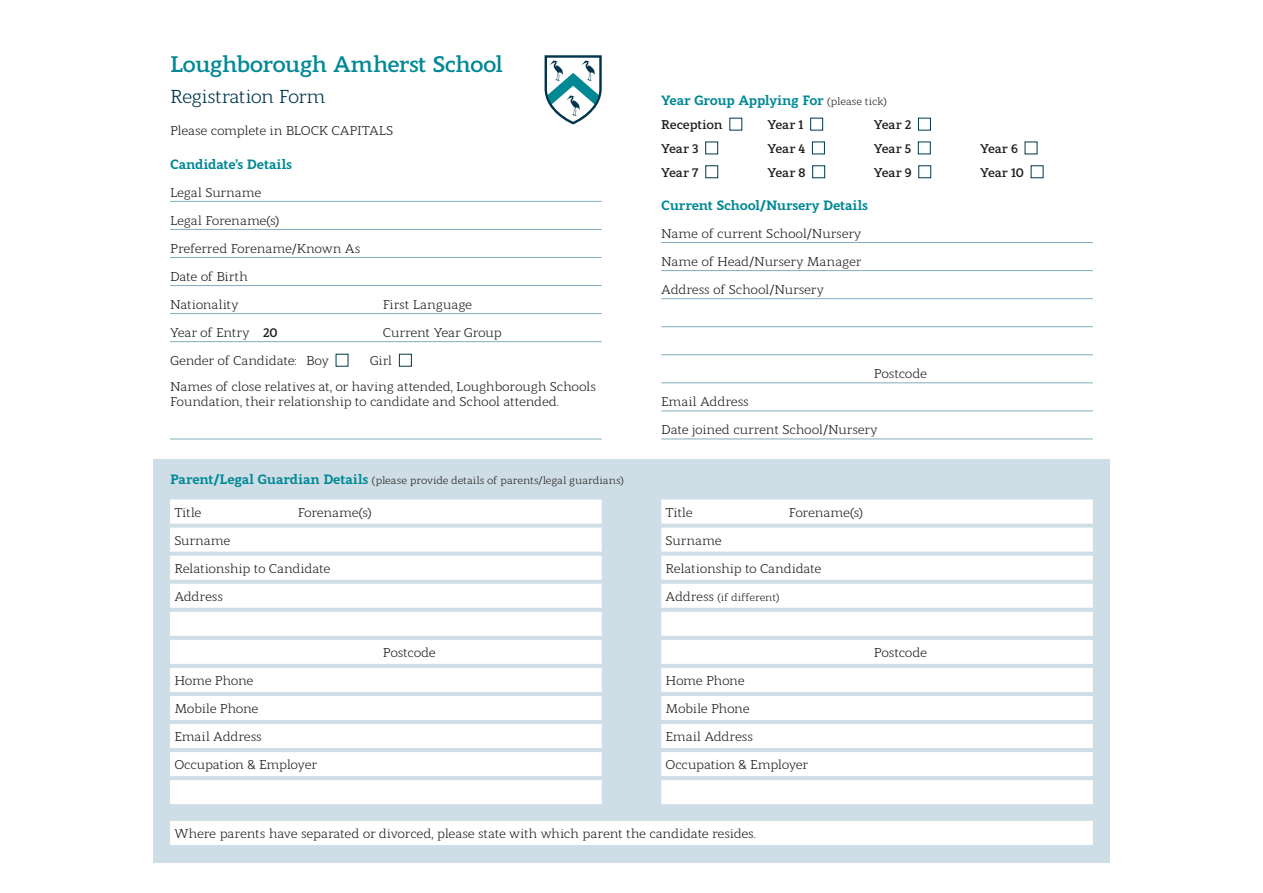
<style>
.page{position:relative;width:1263px;height:893px;background:#fff}
.page>*{position:absolute;margin:0;border:0;box-sizing:border-box;transform-origin:0 0}
.Header_-_Info_book{font:700 22.5px "Modum";letter-spacing:-.03em;color:#008895}
.Subhead_B_-_Info_boo{font:18.75px "Modum";letter-spacing:-.04em;color:#00364d}
.Form_-_sub_head{font:800 13.5px "Modum";letter-spacing:-.02em;color:#008895}
.Form_-_line_under{font:12.75px "Modum";letter-spacing:-.025em;color:#231f20}
.Form_-_no_line_under{font:12.75px/15.3px "Modum";letter-spacing:-.025em;color:#231f20}
.Form_-_no_line_under-2{font:700 12.75px "Modum";letter-spacing:-.015em;color:#231f20}
.Form_-_sub_head-2{font:10.5px "Modum";letter-spacing:-.015em;color:#231f20}
.Form_-_line_under-2{font:10.5px "Modum";letter-spacing:-.015em;color:#231f20}
.s1{font-weight:700}
.s2{font-weight:800;font-size:13.5px;color:#008895}
.s3{font-weight:400;font-size:10.5px;color:#231f20}
.s4{font-size:12.75px}
</style>
<div class="page">
<hr style="left:170px;top:201px;width:432px;height:1px;background:#84abbd">
<hr style="left:170px;top:229px;width:432px;height:1px;background:#84abbd">
<hr style="left:170px;top:257px;width:432px;height:1px;background:#84abbd">
<hr style="left:170px;top:285px;width:432px;height:1px;background:#84abbd">
<hr style="left:170px;top:313px;width:432px;height:1px;background:#84abbd">
<hr style="left:170px;top:341px;width:432px;height:1px;background:#84abbd">
<hr style="left:170px;top:439px;width:432px;height:1px;background:#84abbd">
<div style="left:399px;top:354px;width:13px;height:13px;border:1px solid #00364d"></div>
<hr style="left:661px;top:242px;width:432px;height:1px;background:#84abbd">
<hr style="left:661px;top:270px;width:432px;height:1px;background:#84abbd">
<hr style="left:661px;top:298px;width:432px;height:1px;background:#84abbd">
<hr style="left:661px;top:326px;width:432px;height:1px;background:#84abbd">
<hr style="left:661px;top:354px;width:432px;height:1px;background:#84abbd">
<hr style="left:661px;top:382px;width:432px;height:1px;background:#84abbd">
<hr style="left:661px;top:410px;width:432px;height:1px;background:#84abbd">
<hr style="left:661px;top:439px;width:432px;height:1px;background:#84abbd">
<div style="left:810px;top:118px;width:13px;height:13px;border:1px solid #00364d"></div>
<div style="left:918px;top:118px;width:13px;height:13px;border:1px solid #00364d"></div>
<div style="left:705px;top:142px;width:13px;height:12px;border:1px solid #00364d"></div>
<div style="left:812px;top:142px;width:13px;height:12px;border:1px solid #00364d"></div>
<div style="left:918px;top:142px;width:13px;height:12px;border:1px solid #00364d"></div>
<div style="left:812px;top:165px;width:13px;height:13px;border:1px solid #00364d"></div>
<div style="left:153px;top:459px;width:957px;height:404px;background:#cfdee6"></div>
<div style="left:170px;top:500px;width:432px;height:24px;background:#fff"></div>
<div style="left:170px;top:528px;width:432px;height:24px;background:#fff"></div>
<div style="left:170px;top:556px;width:432px;height:24px;background:#fff"></div>
<div style="left:170px;top:584px;width:432px;height:24px;background:#fff"></div>
<div style="left:170px;top:612px;width:432px;height:24px;background:#fff"></div>
<div style="left:170px;top:640px;width:432px;height:24px;background:#fff"></div>
<div style="left:170px;top:668px;width:432px;height:24px;background:#fff"></div>
<div style="left:170px;top:696px;width:432px;height:24px;background:#fff"></div>
<div style="left:170px;top:724px;width:432px;height:24px;background:#fff"></div>
<div style="left:170px;top:752px;width:432px;height:24px;background:#fff"></div>
<div style="left:170px;top:780px;width:432px;height:24px;background:#fff"></div>
<div style="left:661px;top:500px;width:432px;height:24px;background:#fff"></div>
<div style="left:661px;top:528px;width:432px;height:24px;background:#fff"></div>
<div style="left:661px;top:556px;width:432px;height:24px;background:#fff"></div>
<div style="left:661px;top:584px;width:432px;height:24px;background:#fff"></div>
<div style="left:661px;top:612px;width:432px;height:24px;background:#fff"></div>
<div style="left:661px;top:640px;width:432px;height:24px;background:#fff"></div>
<div style="left:661px;top:668px;width:432px;height:24px;background:#fff"></div>
<div style="left:661px;top:696px;width:432px;height:24px;background:#fff"></div>
<div style="left:661px;top:724px;width:432px;height:24px;background:#fff"></div>
<div style="left:661px;top:752px;width:432px;height:24px;background:#fff"></div>
<div style="left:661px;top:780px;width:432px;height:24px;background:#fff"></div>
<div style="left:170px;top:821px;width:923px;height:24px;background:#fff"></div>
<svg style="left:545px;top:55px;width:57px;height:69px"></svg>
<p class="Header_-_Info_book" style="left:170px;top:46px;width:335px">Loughborough Amherst School</p>
<p class="Subhead_B_-_Info_boo" style="left:170px;top:82px;width:157px">Registration Form</p>
<p class="Form_-_no_line_under" style="left:170px;top:122px;width:225px">Please complete in BLOCK CAPITALS</p>
<p class="Form_-_sub_head" style="left:170px;top:153px;width:124px">Candidate’s Details</p>
<p class="Form_-_line_under" style="left:170px;top:183px;width:93px">Legal Surname</p>
<p class="Form_-_line_under" style="left:170px;top:211px;width:111px">Legal Forename(s)</p>
<p class="Form_-_line_under" style="left:170px;top:239px;width:192px">Preferred Forename/Known As</p>
<p class="Form_-_line_under" style="left:170px;top:267px;width:79px">Date of Birth</p>
<p class="Form_-_line_under" style="left:170px;top:295px;width:70px">Nationality</p>
<p class="Form_-_line_under" style="left:383px;top:295px;width:91px">First Language</p>
<p class="Form_-_line_under" style="left:170px;top:323px;width:109px">Year of Entry <span class="s1">20</span></p>
<p class="Form_-_line_under" style="left:383px;top:323px;width:121px">Current Year Group</p>
<p class="Form_-_no_line_under" style="left:170px;top:352px;width:160px">Gender of Candidate: Boy</p>
<p class="Form_-_no_line_under" style="left:370px;top:352px;width:24px">Girl</p>
<p class="Form_-_no_line_under" style="left:170px;top:378px;width:427px">Names of close relatives at, or having attended, Loughborough Schools<br>Foundation, their relationship to candidate and School attended.</p>
<p class="Form_-_sub_head-2" style="left:170px;top:473px;width:455px"><span class="s2">Parent/Legal Guardian Details</span> (please provide details of parents/legal guardians)</p>
<p class="Form_-_line_under" style="left:174px;top:502px;width:29px">Title</p>
<p class="Form_-_line_under" style="left:298px;top:502px;width:76px">Forename(s)</p>
<p class="Form_-_line_under" style="left:174px;top:530px;width:58px">Surname</p>
<p class="Form_-_line_under" style="left:174px;top:558px;width:158px">Relationship to Candidate</p>
<p class="Form_-_line_under" style="left:174px;top:586px;width:50px">Address</p>
<p class="Form_-_line_under" style="left:174px;top:671px;width:81px">Home Phone</p>
<p class="Form_-_line_under" style="left:174px;top:699px;width:86px">Mobile Phone</p>
<p class="Form_-_line_under" style="left:174px;top:727px;width:89px">Email Address</p>
<p class="Form_-_line_under" style="left:174px;top:755px;width:144px">Occupation &amp; Employer</p>
<p class="Form_-_line_under" style="left:383px;top:643px;width:55px">Postcode</p>
<p class="Form_-_sub_head" style="left:661px;top:90px;width:227px">Year Group Applying For <span class="s3">(please tick)</span></p>
<p class="Form_-_no_line_under-2" style="left:661px;top:114px;width:63px">Reception</p>
<p class="Form_-_no_line_under-2" style="left:767px;top:114px;width:37px">Year 1</p>
<p class="Form_-_no_line_under-2" style="left:874px;top:114px;width:39px">Year 2</p>
<p class="Form_-_no_line_under-2" style="left:661px;top:138px;width:39px">Year 3</p>
<p class="Form_-_no_line_under-2" style="left:767px;top:138px;width:39px">Year 4</p>
<p class="Form_-_no_line_under-2" style="left:874px;top:138px;width:39px">Year 5</p>
<p class="Form_-_no_line_under-2" style="left:980px;top:138px;width:39px">Year 6</p>
<p class="Form_-_no_line_under-2" style="left:661px;top:162px;width:39px">Year 7</p>
<p class="Form_-_no_line_under-2" style="left:767px;top:162px;width:40px">Year 8</p>
<p class="Form_-_no_line_under-2" style="left:874px;top:162px;width:39px">Year 9</p>
<p class="Form_-_no_line_under-2" style="left:980px;top:162px;width:45px">Year 10</p>
<p class="Form_-_sub_head" style="left:661px;top:194px;width:209px">Current School/Nursery Details</p>
<p class="Form_-_line_under" style="left:661px;top:224px;width:202px">Name of current School/Nursery</p>
<p class="Form_-_line_under" style="left:661px;top:252px;width:202px">Name of Head/Nursery Manager</p>
<p class="Form_-_line_under" style="left:661px;top:280px;width:164px">Address of School/Nursery</p>
<p class="Form_-_line_under" style="left:874px;top:364px;width:55px">Postcode</p>
<p class="Form_-_line_under" style="left:661px;top:392px;width:89px">Email Address</p>
<p class="Form_-_line_under" style="left:661px;top:420px;width:218px">Date joined current School/Nursery</p>
<p class="Form_-_line_under" style="left:665px;top:502px;width:29px">Title</p>
<p class="Form_-_line_under" style="left:789px;top:502px;width:76px">Forename(s)</p>
<p class="Form_-_line_under" style="left:665px;top:530px;width:58px">Surname</p>
<p class="Form_-_line_under" style="left:665px;top:558px;width:158px">Relationship to Candidate</p>
<p class="Form_-_line_under-2" style="left:665px;top:589px;width:115px"><span class="s4">Address</span> (if different)</p>
<p class="Form_-_line_under" style="left:665px;top:671px;width:81px">Home Phone</p>
<p class="Form_-_line_under" style="left:665px;top:699px;width:86px">Mobile Phone</p>
<p class="Form_-_line_under" style="left:665px;top:727px;width:89px">Email Address</p>
<p class="Form_-_line_under" style="left:665px;top:755px;width:144px">Occupation &amp; Employer</p>
<p class="Form_-_line_under" style="left:874px;top:643px;width:55px">Postcode</p>
<p class="Form_-_line_under" style="left:174px;top:824px;width:583px">Where parents have separated or divorced, please state with which parent the candidate resides.</p>
</div>
